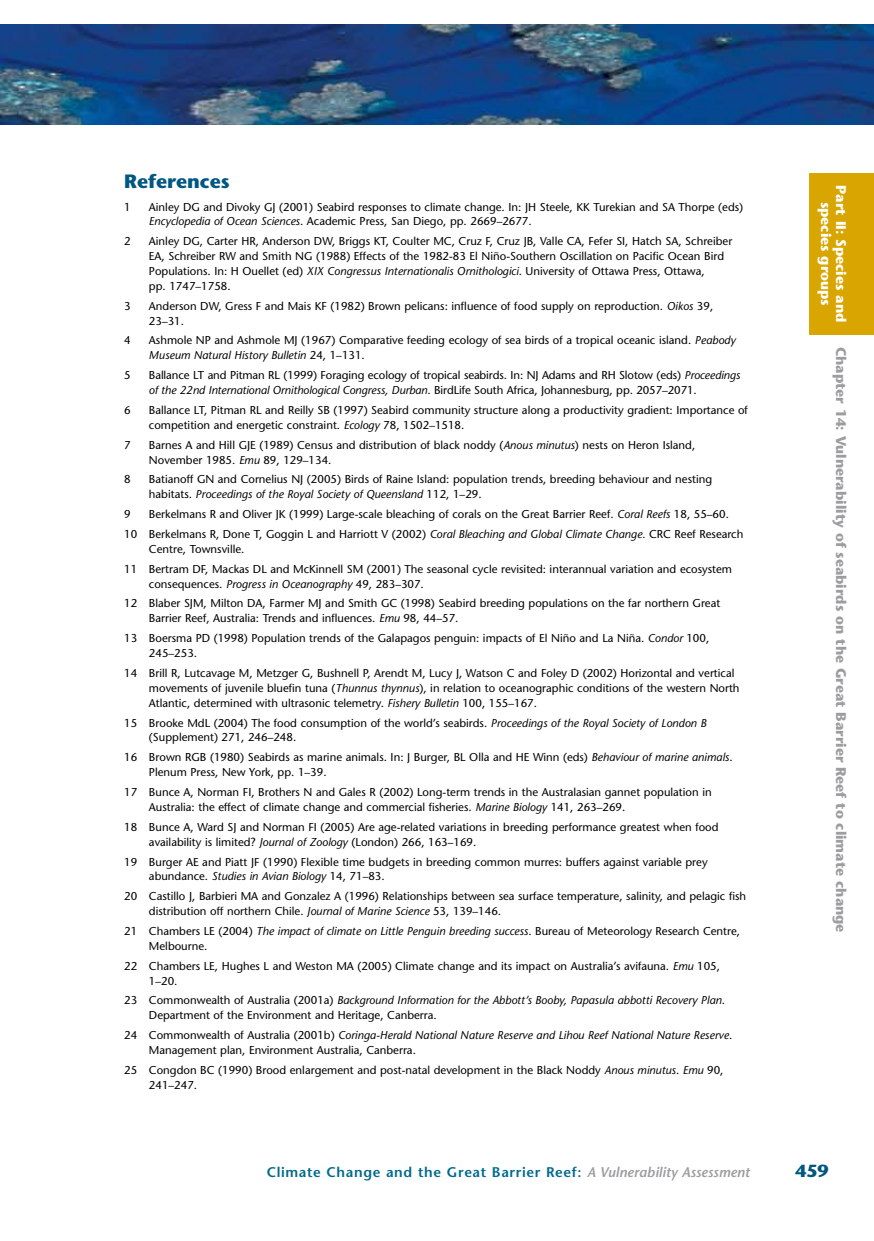
<style>
.page{position:relative;width:874px;height:1241px;background:#fff}
.page>*{position:absolute;margin:0;border:0;box-sizing:border-box;transform-origin:0 0}
.t1{font:700 19.25px "Stone Sans";color:#005782}
.t2{font:700 17.5px "Stone Sans";color:#005782}
.t3{font:700 14px "Stone Sans";color:#9c9d9f}
.t4{font:600 14px "Stone Sans";letter-spacing:.045em;color:#006a8d}
.t5{font:700 14px/14.9px "Stone Sans";color:#fff;text-align:center}
.t6{font:11.38px/14.9px "Stone Sans";color:#000}
.s1{font-style:italic}
.s2{font-style:italic;color:#9c9d9f}
</style>
<div class="page">
<img style="left:0;top:25px;width:873px;height:99px">
<div style="left:809px;top:173px;width:64px;height:162px;background:#d9a500"></div>
<h1 class="t1" style="left:124px;top:170px;width:107px">References</h1>
<p class="t6" style="left:124px;top:199px;width:8px">1</p>
<p class="t6" style="left:149px;top:199px;width:595px">Ainley DG and Divoky GJ (2001) Seabird responses to climate change. In: JH Steele, KK Turekian and SA Thorpe (eds)<br><span class="s1">Encyclopedia of Ocean Sciences</span>. Academic Press, San Diego, pp. 2669–2677.</p>
<p class="t6" style="left:124px;top:234px;width:8px">2</p>
<p class="t6" style="left:149px;top:234px;width:584px">Ainley DG, Carter HR, Anderson DW, Briggs KT, Coulter MC, Cruz F, Cruz JB, Valle CA, Fefer SI, Hatch SA, Schreiber EA, Schreiber RW and Smith NG (1988) Effects of the 1982-83 El Niño-Southern Oscillation on Pacific Ocean Bird Populations. In: H Ouellet (ed) <span class="s1">XIX Congressus Internationalis Ornithologici</span>. University of Ottawa Press, Ottawa,<br>pp. 1747–1758.</p>
<p class="t6" style="left:124px;top:298px;width:8px">3</p>
<p class="t6" style="left:149px;top:298px;width:565px">Anderson DW, Gress F and Mais KF (1982) Brown pelicans: influence of food supply on reproduction. <span class="s1">Oikos</span> 39,<br>23–31.</p>
<p class="t6" style="left:124px;top:333px;width:8px">4</p>
<p class="t6" style="left:149px;top:333px;width:588px">Ashmole NP and Ashmole MJ (1967) Comparative feeding ecology of sea birds of a tropical oceanic island. <span class="s1">Peabody<br>Museum Natural History Bulletin</span> 24, 1–131.</p>
<p class="t6" style="left:124px;top:368px;width:8px">5</p>
<p class="t6" style="left:149px;top:368px;width:592px">Ballance LT and Pitman RL (1999) Foraging ecology of tropical seabirds. In: NJ Adams and RH Slotow (eds) <span class="s1">Proceedings of the 22nd International Ornithological Congress, Durban</span>. BirdLife South Africa, Johannesburg, pp. 2057–2071.</p>
<p class="t6" style="left:124px;top:402px;width:8px">6</p>
<p class="t6" style="left:149px;top:402px;width:600px">Ballance LT, Pitman RL and Reilly SB (1997) Seabird community structure along a productivity gradient: Importance of competition and energetic constraint. <span class="s1">Ecology</span> 78, 1502–1518.</p>
<p class="t6" style="left:124px;top:437px;width:8px">7</p>
<p class="t6" style="left:149px;top:437px;width:547px">Barnes A and Hill GJE (1989) Census and distribution of black noddy (<span class="s1">Anous minutus</span>) nests on Heron Island,<br>November 1985. <span class="s1">Emu</span> 89, 129–134.</p>
<p class="t6" style="left:124px;top:472px;width:8px">8</p>
<p class="t6" style="left:149px;top:472px;width:564px">Batianoff GN and Cornelius NJ (2005) Birds of Raine Island: population trends, breeding behaviour and nesting habitats. <span class="s1">Proceedings of the Royal Society of Queensland</span> 112, 1–29.</p>
<p class="t6" style="left:124px;top:506px;width:8px">9</p>
<p class="t6" style="left:124px;top:504px;width:620px;line-height:19.8px;text-indent:25px">Berkelmans R and Oliver JK (1999) Large-scale bleaching of corals on the Great Barrier Reef. <span class="s1">Coral Reefs</span> 18, 55–60.<br>10 Berkelmans R, Done T, Goggin L and Harriott V (2002) <span class="s1">Coral Bleaching and Global Climate Change.</span> CRC Reef Research</p>
<p class="t6" style="left:124px;top:539px;width:609px;line-height:19.8px;text-indent:25px">Centre, Townsville.<br>11 Bertram DF, Mackas DL and McKinnell SM (2001) The seasonal cycle revisited: interannual variation and ecosystem</p>
<p class="t6" style="left:124px;top:573px;width:597px;line-height:19.8px;text-indent:25px">consequences. <span class="s1">Progress in Oceanography</span> 49, 283–307.<br>12 Blaber SJM, Milton DA, Farmer MJ and Smith GC (1998) Seabird breeding populations on the far northern Great</p>
<p class="t6" style="left:124px;top:608px;width:586px;line-height:19.8px;text-indent:25px">Barrier Reef, Australia: Trends and influences. <span class="s1">Emu</span> 98, 44–57.<br>13 Boersma PD (1998) Population trends of the Galapagos penguin: impacts of El Niño and La Niña. <span class="s1">Condor</span> 100,</p>
<p class="t6" style="left:124px;top:643px;width:611px;line-height:19.8px;text-indent:25px">245–253.<br>14 Brill R, Lutcavage M, Metzger G, Bushnell P, Arendt M, Lucy J, Watson C and Foley D (2002) Horizontal and vertical</p>
<p class="t6" style="left:149px;top:680px;width:592px">movements of juvenile bluefin tuna (<span class="s1">Thunnus thynnus</span>), in relation to oceanographic conditions of the western North<br>Atlantic, determined with ultrasonic telemetry. <span class="s1">Fishery Bulletin</span> 100, 155–167.</p>
<p class="t6" style="left:149px;top:715px;width:558px;text-indent:-25px">15 Brooke MdL (2004) The food consumption of the world’s seabirds. <span class="s1">Proceedings of the Royal Society of London B </span>(Supplement) 271, 246–248.</p>
<p class="t6" style="left:149px;top:749px;width:585px;text-indent:-25px">16 Brown RGB (1980) Seabirds as marine animals. In: J Burger, BL Olla and HE Winn (eds) <span class="s1">Behaviour of marine animals</span>.<br>Plenum Press, New York, pp. 1–39.</p>
<p class="t6" style="left:149px;top:784px;width:564px;text-indent:-25px">17 Bunce A, Norman FI, Brothers N and Gales R (2002) Long-term trends in the Australasian gannet population in<br>Australia: the effect of climate change and commercial fisheries. <span class="s1">Marine Biology</span> 141, 263–269.</p>
<p class="t6" style="left:149px;top:819px;width:570px;text-indent:-25px">18 Bunce A, Ward SJ and Norman FI (2005) Are age-related variations in breeding performance greatest when food availability is limited? <span class="s1">Journal of Zoology</span> (London) 266, 163–169.</p>
<p class="t6" style="left:149px;top:854px;width:560px;text-indent:-25px">19 Burger AE and Piatt JF (1990) Flexible time budgets in breeding common murres: buffers against variable prey abundance. <span class="s1">Studies in Avian Biology</span> 14, 71–83.</p>
<p class="t6" style="left:149px;top:888px;width:598px;text-indent:-25px">20 Castillo J, Barbieri MA and Gonzalez A (1996) Relationships between sea surface temperature, salinity, and pelagic fish distribution off northern Chile. <span class="s1">Journal of Marine Science</span> 53, 139–146.</p>
<p class="t6" style="left:149px;top:923px;width:592px;text-indent:-25px">21 Chambers LE (2004) <span class="s1">The impact of climate on Little Penguin breeding success</span>. Bureau of Meteorology Research Centre,<br>Melbourne.</p>
<p class="t6" style="left:149px;top:958px;width:572px;text-indent:-25px">22 Chambers LE, Hughes L and Weston MA (2005) Climate change and its impact on Australia’s avifauna. <span class="s1">Emu</span> 105,<br>1–20.</p>
<p class="t6" style="left:149px;top:992px;width:577px;text-indent:-25px">23 Commonwealth of Australia (2001a) <span class="s1">Background Information for the Abbott’s Booby, Papasula abbotti Recovery Plan</span>.<br>Department of the Environment and Heritage, Canberra.</p>
<p class="t6" style="left:149px;top:1027px;width:584px;text-indent:-25px">24 Commonwealth of Australia (2001b) <span class="s1">Coringa-Herald National Nature Reserve and Lihou Reef National Nature Reserve</span>.<br>Management plan, Environment Australia, Canberra.</p>
<p class="t6" style="left:149px;top:1062px;width:575px;text-indent:-25px">25 Congdon BC (1990) Brood enlargement and post-natal development in the Black Noddy <span class="s1">Anous minutus</span>. <span class="s1">Emu</span> 90,<br>241–247.</p>
<p class="t5" style="left:848px;top:185px;width:138px;rotate:90deg">Part II: Species and species groups</p>
<p class="t3" style="left:849px;top:346px;width:587px;rotate:90deg">Chapter 14: Vulnerability of seabirds on the Great Barrier Reef to climate change</p>
<p class="t4" style="left:266px;top:1163px;width:484px">Climate Change and the Great Barrier Reef: <span class="s2">A Vulnerability Assessment</span></p>
<h2 class="t2" style="left:795px;top:1160px;width:35px">459</h2>
</div>
